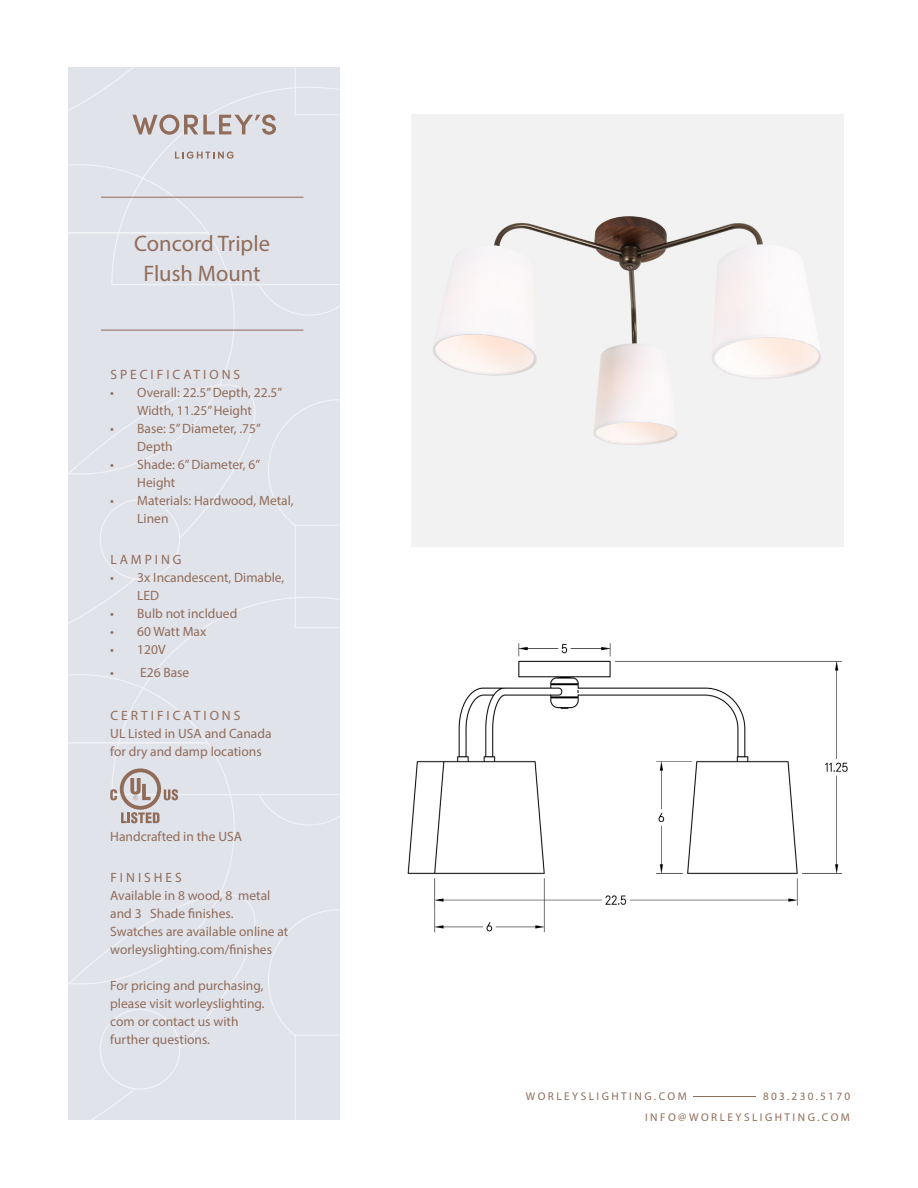
<style>
.page{position:relative;width:918px;height:1188px;background:#fff}
.page>*{position:absolute;margin:0;border:0;box-sizing:border-box;transform-origin:0 0}
.t1{font:22.5px "Myriad Pro";color:#906c59}
.t2{font:13.5px/18px "Myriad Pro";color:#906c59}
.t3{font:13.5px "Myriad Pro";letter-spacing:.22em;color:#906c59}
.t4{font:11.25px "Myriad Pro";letter-spacing:.22em;color:#906c59}
.t5{font:11.25px "Myriad Pro";letter-spacing:.2em;color:#906c59}
</style>
<div class="page">
<img style="left:412px;top:114px;width:432px;height:432px">
<img style="left:407px;top:643px;width:441px;height:290px">
<hr style="left:694px;top:1096px;width:62px;height:1px;background:#906c59">
<div style="left:68px;top:146px;width:272px;height:450px;background:#e1e3eb"></div>
<div style="left:68px;top:596px;width:272px;height:524px;background:#e1e3eb"></div>
<svg style="left:110px;top:768px;width:68px;height:55px;background:#cac1c1"></svg>
<svg style="left:68px;top:68px;width:272px;height:78px;background:#dddde3"></svg>
<svg style="left:175px;top:152px;width:58px;height:7px"></svg>
<hr style="left:101px;top:197px;width:202px;height:1px;background:#906c59">
<hr style="left:101px;top:330px;width:202px;height:1px;background:#906c59">
<p class="t1" style="left:134px;top:230px;width:137px">Concord Triple</p>
<p class="t1" style="left:143px;top:260px;width:119px">Flush Mount</p>
<p class="t3" style="left:110px;top:367px;width:131px">SPECIFICATIONS</p>
<p class="t2" style="left:110px;top:384px;width:174px;text-align:center">• Overall: 22.5” Depth, 22.5”<br>Width, 11.25” Height</p>
<p class="t2" style="left:137px;top:420px;width:125px;text-indent:-27px">• Base: 5” Diameter, .75”<br>Depth</p>
<p class="t2" style="left:137px;top:456px;width:124px;text-indent:-27px">• Shade: 6” Diameter, 6”<br>Height</p>
<p class="t2" style="left:137px;top:492px;width:158px;text-indent:-27px">• Materials: Hardwood, Metal,<br>Linen</p>
<p class="t3" style="left:110px;top:551px;width:73px">LAMPING</p>
<p class="t2" style="left:137px;top:568px;width:149px;text-indent:-27px">• 3x Incandescent, Dimable,<br>LED</p>
<p class="t2" style="left:110px;top:604px;width:129px">• Bulb not incldued</p>
<p class="t2" style="left:110px;top:622px;width:98px">• 60 Watt Max</p>
<p class="t2" style="left:110px;top:640px;width:57px">• 120V</p>
<p class="t2" style="left:110px;top:663px;width:81px">• E26 Base</p>
<p class="t3" style="left:110px;top:707px;width:132px">CERTIFICATIONS</p>
<p class="t2" style="left:110px;top:724px;width:163px">UL Listed in USA and Canada for dry and damp locations</p>
<p class="t2" style="left:110px;top:828px;width:133px">Handcrafted in the USA</p>
<p class="t3" style="left:110px;top:869px;width:73px">FINISHES</p>
<p class="t2" style="left:110px;top:886px;width:180px">Available in 8 wood, 8 metal and 3 Shade finishes.<br>Swatches are available online at worleyslighting.com/finishes</p>
<p class="t2" style="left:110px;top:976px;width:156px">For pricing and purchasing, please visit worleyslighting. com or contact us with further questions.</p>
<p class="t4" style="left:526px;top:1089px;width:162px">WORLEYSLIGHTING.COM</p>
<p class="t5" style="left:763px;top:1089px;width:89px">803.230.5170</p>
<p class="t4" style="left:645px;top:1110px;width:206px">INFO@WORLEYSLIGHTING.COM</p>
</div>
